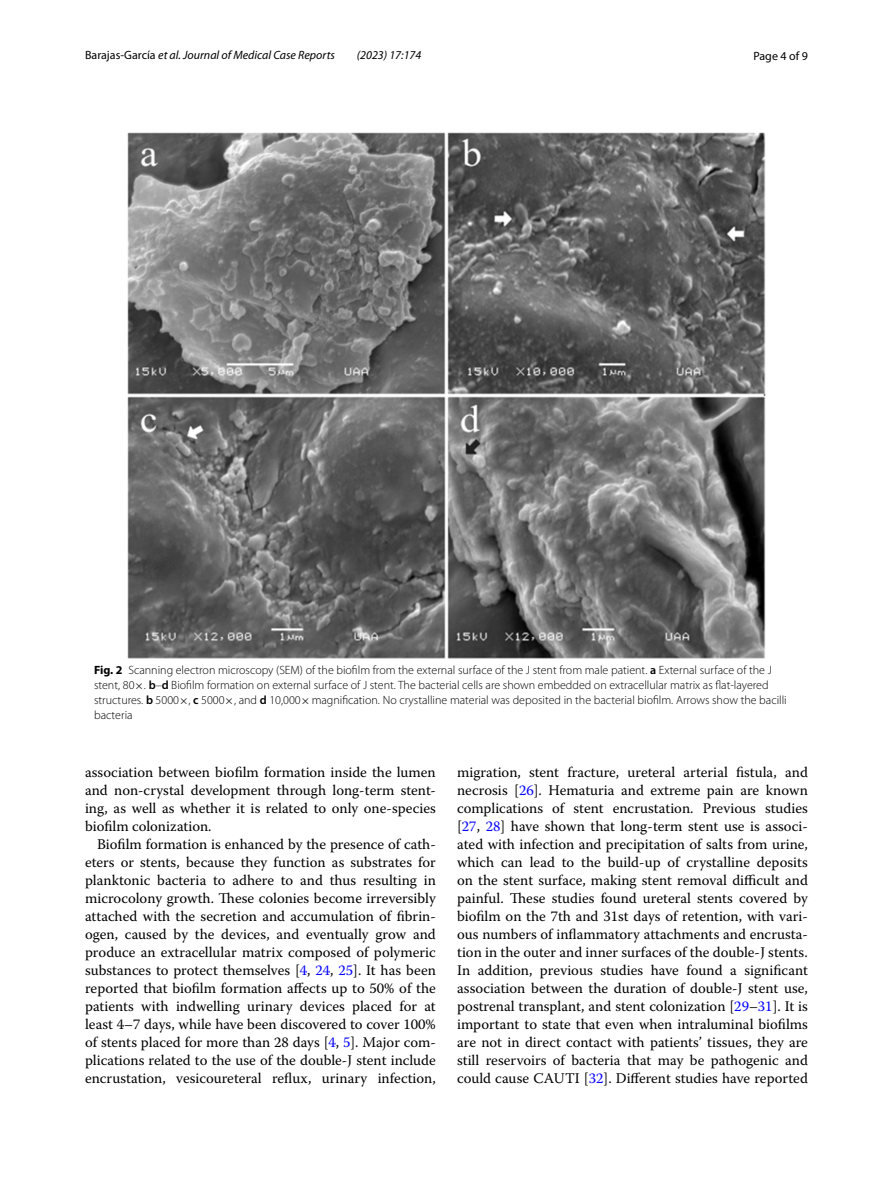
<style>
.page{position:relative;width:893px;height:1187px;background:#fff}
.page>*{position:absolute;margin:0;border:0;box-sizing:border-box;transform-origin:0 0}
.t1{font:14.7px/18px "Warnock Pro";color:#000;text-align:justify}
.t2{font:300 12px/15px "Myriad Pro";color:#000}
.t3{font:italic 12px "Myriad Pro";color:#000}
.t4{font:12px "Myriad Pro";color:#000}
.s1{font-style:normal}
.s2{font-weight:700}
.s3{font-weight:600}
.s4{font-family:"MTSY";font-weight:400}
.s5{color:#00f}
</style>
<div class="page">
<img style="left:127px;top:133px;width:638px;height:525px">
<p class="t3" style="left:85px;top:48px;width:251px"><span class="s1">Barajas‑García</span> et al. Journal of Medical Case Reports</p>
<p class="t3" style="left:357px;top:48px;width:66px">(2023) 17:174</p>
<p class="t4" style="left:753px;top:48px;width:56px">Page 4 of 9</p>
<p class="t2" style="left:94px;top:662px;width:694px"><span class="s2">Fig. 2</span> Scanning electron microscopy (SEM) of the biofilm from the external surface of the J stent from male patient. <span class="s3">a</span> External surface of the J stent, 80<span class="s4">×</span>. <span class="s3">b</span>–<span class="s3">d</span> Biofilm formation on external surface of J stent. The bacterial cells are shown embedded on extracellular matrix as flat-layered structures. <span class="s3">b</span> 5000<span class="s4">×</span>, <span class="s3">c</span> 5000<span class="s4">×</span>, and <span class="s3">d</span> 10,000<span class="s4">×</span>magnification. No crystalline material was deposited in the bacterial biofilm. Arrows show the bacilli bacteria</p>
<p class="t1" style="left:85px;top:762px;width:352px">association between biofilm formation inside the lumen and non-crystal development through long-term stent&shy;ing, as well as whether it is related to only one-species biofilm colonization.</p>
<p class="t1" style="left:85px;top:834px;width:352px;text-indent:12px">Biofilm formation is enhanced by the presence of cath&shy;eters or stents, because they function as substrates for planktonic bacteria to adhere to and thus resulting in microcolony growth. These colonies become irreversibly attached with the secretion and accumulation of fibrin&shy;ogen, caused by the devices, and eventually grow and produce an extracellular matrix composed of polymeric substances to protect themselves [<span class="s5">4</span>, <span class="s5">24</span>, <span class="s5">25</span>]. It has been reported that biofilm formation affects up to 50% of the patients with indwelling urinary devices placed for at least 4–7 days, while have been discovered to cover 100% of stents placed for more than 28 days [<span class="s5">4</span>, <span class="s5">5</span>]. Major com&shy;plications related to the use of the double-J stent include encrustation, vesicoureteral reflux, urinary infection,</p>
<p class="t1" style="left:457px;top:762px;width:352px">migration, stent fracture, ureteral arterial fistula, and necrosis [<span class="s5">26</span>]. Hematuria and extreme pain are known complications of stent encrustation. Previous studies [<span class="s5">27</span>, <span class="s5">28</span>] have shown that long-term stent use is associ&shy;ated with infection and precipitation of salts from urine, which can lead to the build-up of crystalline deposits on the stent surface, making stent removal difficult and painful. These studies found ureteral stents covered by biofilm on the 7th and 31st days of retention, with vari&shy;ous numbers of inflammatory attachments and encrusta&shy;tion in the outer and inner surfaces of the double-J stents.<br>In addition, previous studies have found a significant association between the duration of double-J stent use, postrenal transplant, and stent colonization [<span class="s5">29</span>–<span class="s5">31</span>]. It is important to state that even when intraluminal biofilms are not in direct contact with patients’ tissues, they are still reservoirs of bacteria that may be pathogenic and could cause CAUTI [<span class="s5">32</span>]. Different studies have reported</p>
</div>
